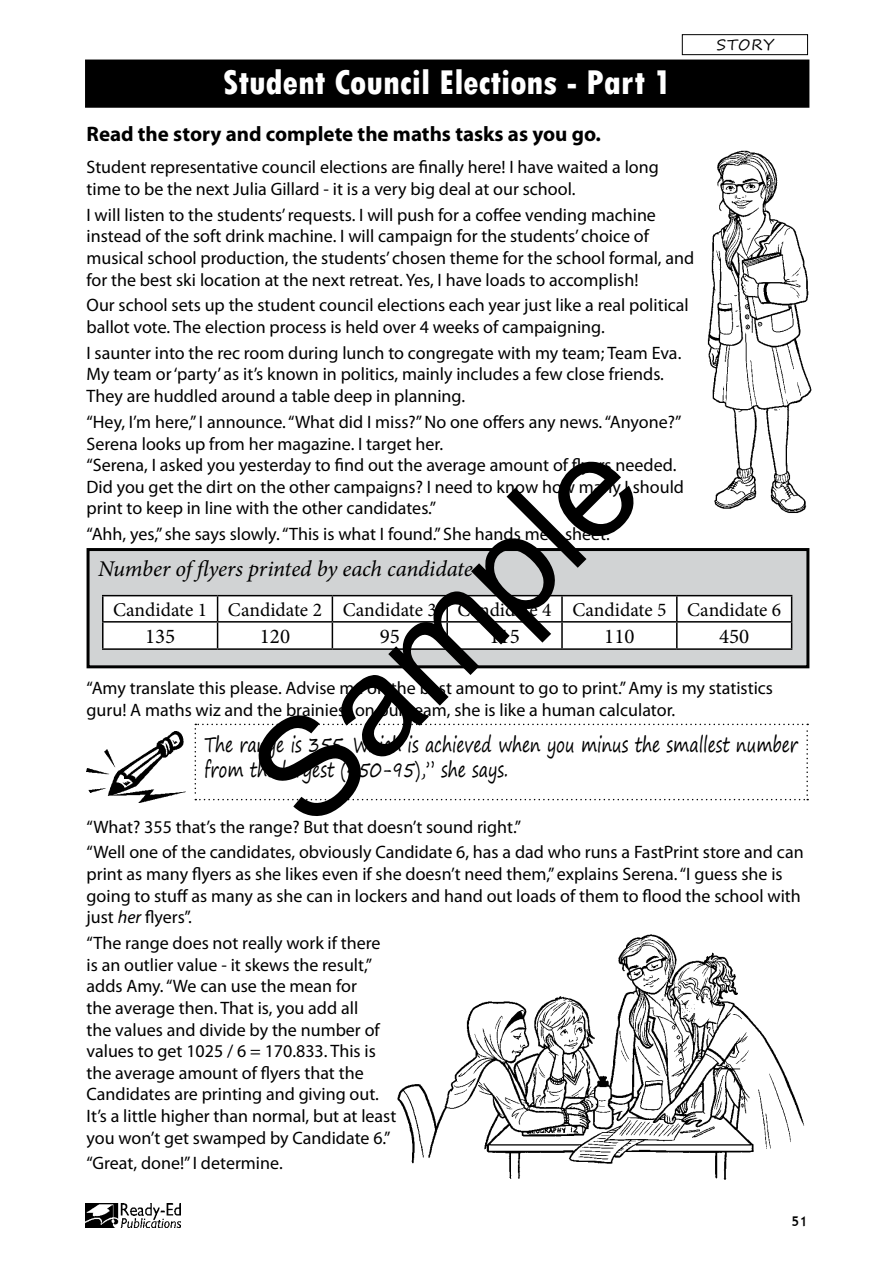
<style>
.page{position:relative;width:893px;height:1263px;background:#fff}
.page>*{position:absolute;margin:0;border:0;box-sizing:border-box;transform-origin:0 0}
.t1{font:140.55px "Arial";color:#000}
.t2{font:800 condensed 36px "Tw Cen";color:#fff}
.t3{font:italic 22.5px "Minion Pro";letter-spacing:-.01em;color:#000}
.t4{font:21px/25.2px "Segoe Print";color:#000;scale:.75 1}
.t5{font:700 21px "Myriad Pro";color:#000}
.t6{font:21px "Minion Pro";color:#000}
.t7{font:19.5px "Minion Pro";color:#000}
.t8{font:18px/21.6px "Myriad Pro";color:#000}
.t9{font:15px "Segoe Print";letter-spacing:.07em;color:#000}
.t10{font:15px "Geometric 231 BT Bold C";color:#000}
.s1{font-style:italic}
</style>
<div class="page">
<img style="left:85px;top:1203px;width:95px;height:24px">
<div style="left:682px;top:34px;width:126px;height:21px;border:1px solid #000"></div>
<div style="left:88px;top:549px;width:720px;height:118px;background:#d1d3d4"></div>
<div style="left:87px;top:548px;width:722px;height:120px;border:3px solid #000"></div>
<hr style="left:102px;top:595px;width:116px;height:1px;background:#000">
<hr style="left:102px;top:596px;width:2px;height:25px;background:#000">
<hr style="left:218px;top:595px;width:114px;height:1px;background:#000">
<hr style="left:332px;top:595px;width:115px;height:1px;background:#000">
<hr style="left:447px;top:595px;width:115px;height:1px;background:#000">
<hr style="left:562px;top:595px;width:115px;height:1px;background:#000">
<hr style="left:677px;top:595px;width:115px;height:1px;background:#000">
<hr style="left:102px;top:621px;width:116px;height:2px;background:#000">
<hr style="left:102px;top:623px;width:2px;height:25px;background:#000">
<svg style="left:103px;top:596px;width:689px;height:52px;background:#f2f2f2"></svg>
<hr style="left:102px;top:648px;width:116px;height:2px;background:#000">
<hr style="left:218px;top:648px;width:114px;height:2px;background:#000">
<hr style="left:332px;top:648px;width:115px;height:2px;background:#000">
<hr style="left:447px;top:648px;width:115px;height:2px;background:#000">
<hr style="left:562px;top:648px;width:115px;height:2px;background:#000">
<hr style="left:677px;top:648px;width:115px;height:2px;background:#000">
<img style="left:87px;top:731px;width:98px;height:71px">
<svg style="left:195px;top:724px;width:613px;height:76px"></svg>
<div style="left:86px;top:60px;width:723px;height:47px;background:#000"></div>
<div style="left:85px;top:60px;width:724px;height:48px;border:2px solid #000"></div>
<img style="left:707px;top:150px;width:105px;height:363px">
<img style="left:397px;top:934px;width:408px;height:246px">
<h2 class="t2" style="left:223px;top:61px;width:450px">Student Council Elections - Part 1</h2>
<p class="t9" style="left:716px;top:31px;width:58px">STORY</p>
<p class="t5" style="left:87px;top:120px;width:516px">Read the story and complete the maths tasks as you go.</p>
<p class="t8" style="left:87px;top:156px;width:574px">Student representative council elections are finally here! I have waited a long time to be the next Julia Gillard - it is a very big deal at our school.</p>
<p class="t8" style="left:87px;top:204px;width:609px">I will listen to the students’ requests. I will push for a coffee vending machine instead of the soft drink machine. I will campaign for the students’ choice of musical school production, the students’ chosen theme for the school formal, and for the best ski location at the next retreat. Yes, I have loads to accomplish!</p>
<p class="t8" style="left:87px;top:294px;width:604px">Our school sets up the student council elections each year just like a real political ballot vote. The election process is held over 4 weeks of campaigning.</p>
<p class="t8" style="left:87px;top:342px;width:596px">I saunter into the rec room during lunch to congregate with my team; Team Eva.<br>My team or ‘party’ as it’s known in politics, mainly includes a few close friends.<br>They are huddled around a table deep in planning.</p>
<p class="t8" style="left:87px;top:411px;width:599px">“Hey, I’m here,” I announce. “What did I miss?” No one offers any news. “Anyone?” Serena looks up from her magazine. I target her.<br>“Serena, I asked you yesterday to find out the average amount of flyers needed.<br>Did you get the dirt on the other campaigns? I need to know how many I should print to keep in line with the other candidates.”</p>
<p class="t8" style="left:87px;top:523px;width:525px">“Ahh, yes,” she says slowly. “This is what I found.” She hands me a sheet:</p>
<p class="t3" style="left:98px;top:553px;width:376px">Number of flyers printed by each candidate</p>
<p class="t7" style="left:113px;top:596px;width:670px">Candidate 1 Candidate 2 Candidate 3 Candidate 4 Candidate 5 Candidate 6</p>
<p class="t6" style="left:145px;top:622px;width:32px">135</p>
<p class="t6" style="left:260px;top:622px;width:32px">120</p>
<p class="t6" style="left:380px;top:622px;width:22px">95</p>
<p class="t6" style="left:489px;top:622px;width:32px">115</p>
<p class="t6" style="left:604px;top:622px;width:32px">110</p>
<p class="t6" style="left:719px;top:622px;width:32px">450</p>
<p class="t8" style="left:87px;top:677px;width:688px">“Amy translate this please. Advise me on the best amount to go to print.” Amy is my statistics guru! A maths wiz and the brainiest on our team, she is like a human calculator.</p>
<p class="t4" style="left:205px;top:731px;width:793px">The range is 355. Which is achieved when you minus the smallest number from the largest (450-95),” she says.</p>
<p class="t8" style="left:87px;top:813px;width:719px;line-height:25.8px">“What? 355 that’s the range? But that doesn’t sound right.”<br>“Well one of the candidates, obviously Candidate 6, has a dad who runs a FastPrint store and can</p>
<p class="t8" style="left:87px;top:863px;width:716px">print as many flyers as she likes even if she doesn’t need them,” explains Serena. “I guess she is going to stuff as many as she can in lockers and hand out loads of them to flood the school with just <span class="s1">her</span> flyers”.</p>
<p class="t8" style="left:87px;top:932px;width:311px">“The range does not really work if there is an outlier value - it skews the result,” adds Amy. “We can use the mean for<br>the average then. That is, you add all<br>the values and divide by the number of values to get 1025 / 6 = 170.833. This is the average amount of flyers that the Candidates are printing and giving out.<br>It’s a little higher than normal, but at least you won’t get swamped by Candidate 6.”</p>
<p class="t8" style="left:87px;top:1152px;width:198px">“Great, done!” I determine.</p>
<h1 class="t1" style="left:208px;top:730px;width:478px;rotate:-45deg">Sample</h1>
<p class="t10" style="left:791px;top:1210px;width:18px">51</p>
</div>
